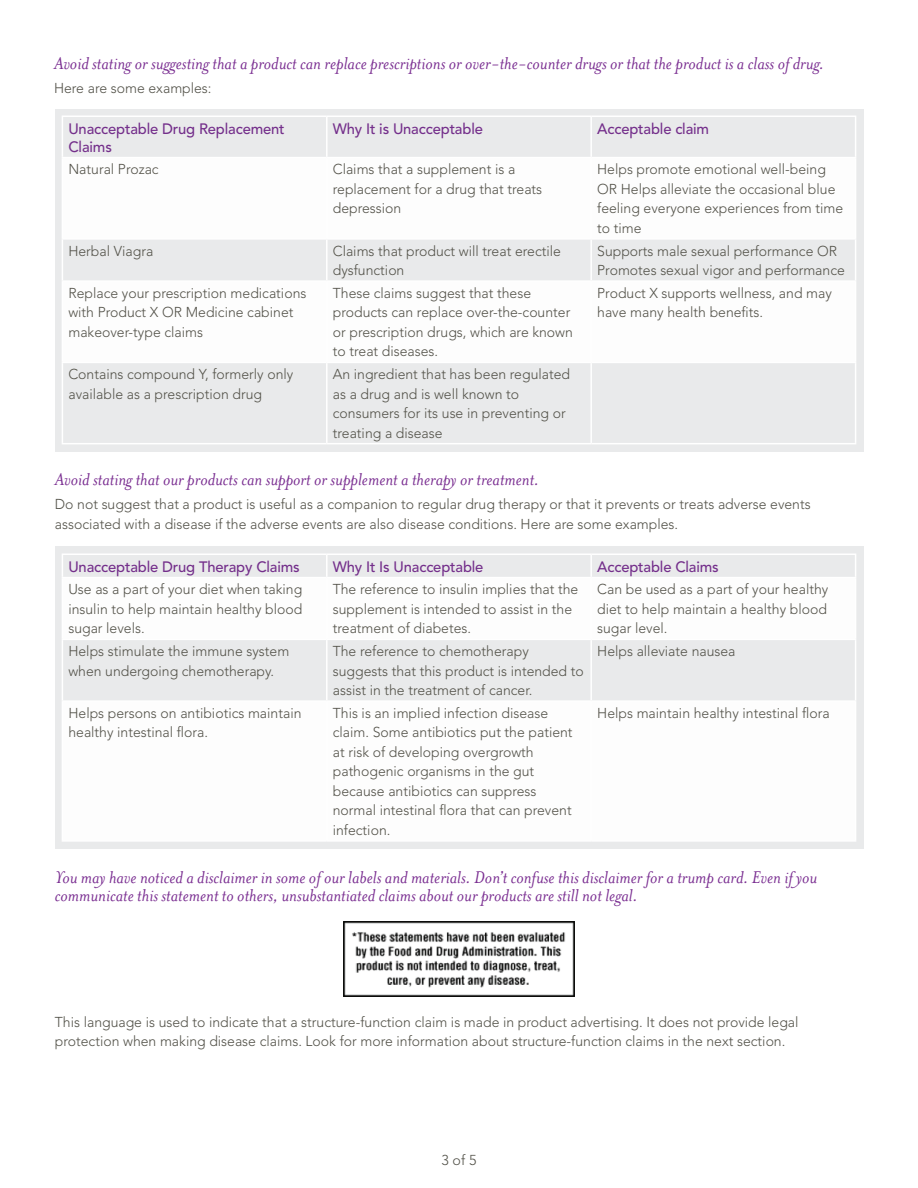
<style>
.page{position:relative;width:918px;height:1188px;background:#fff}
.page>*{position:absolute;margin:0;border:0;box-sizing:border-box;transform-origin:0 0}
.t1{font:italic 19.5px/18px "Mrs Eaves OT";color:#7a2e91}
.t2{font:500 15px/18px "Avenir LT Std";letter-spacing:-.01em;color:#742f8b}
.t3{font:300 14.25px/19.5px "Avenir LT Std";color:#535249}
</style>
<div class="page">
<div style="left:55px;top:546px;width:808px;height:303px;background:#e9eaeb"></div>
<div style="left:55px;top:109px;width:808px;height:343px;background:#e9eaeb"></div>
<svg style="left:63px;top:158px;width:792px;height:204px;fill:#fdfdfd"></svg>
<hr style="left:62px;top:116px;width:265px;height:1px;background:#fff">
<hr style="left:62px;top:117px;width:1px;height:40px;background:#fff">
<hr style="left:327px;top:116px;width:264px;height:1px;background:#fff">
<hr style="left:326px;top:117px;width:2px;height:40px;background:#fff">
<hr style="left:591px;top:116px;width:265px;height:1px;background:#fff">
<hr style="left:590px;top:117px;width:2px;height:40px;background:#fff">
<hr style="left:855px;top:117px;width:1px;height:40px;background:#fff">
<hr style="left:62px;top:157px;width:265px;height:1px;background:#fff">
<hr style="left:62px;top:158px;width:1px;height:80px;background:#fff">
<hr style="left:327px;top:157px;width:264px;height:1px;background:#fff">
<hr style="left:326px;top:158px;width:2px;height:80px;background:#fff">
<hr style="left:591px;top:157px;width:265px;height:1px;background:#fff">
<hr style="left:590px;top:158px;width:2px;height:80px;background:#fff">
<hr style="left:855px;top:158px;width:1px;height:80px;background:#fff">
<hr style="left:62px;top:238px;width:265px;height:2px;background:#fff">
<hr style="left:62px;top:240px;width:1px;height:40px;background:#fff">
<hr style="left:327px;top:238px;width:264px;height:2px;background:#fff">
<hr style="left:326px;top:240px;width:2px;height:40px;background:#fff">
<hr style="left:591px;top:238px;width:265px;height:2px;background:#fff">
<hr style="left:590px;top:240px;width:2px;height:40px;background:#fff">
<hr style="left:855px;top:240px;width:1px;height:40px;background:#fff">
<hr style="left:62px;top:280px;width:265px;height:2px;background:#fff">
<hr style="left:62px;top:282px;width:1px;height:80px;background:#fff">
<hr style="left:327px;top:280px;width:264px;height:2px;background:#fff">
<hr style="left:326px;top:282px;width:2px;height:80px;background:#fff">
<hr style="left:591px;top:280px;width:265px;height:2px;background:#fff">
<hr style="left:590px;top:282px;width:2px;height:80px;background:#fff">
<hr style="left:855px;top:282px;width:1px;height:80px;background:#fff">
<hr style="left:62px;top:362px;width:265px;height:1px;background:#fff">
<hr style="left:62px;top:363px;width:1px;height:80px;background:#fff">
<hr style="left:327px;top:362px;width:264px;height:1px;background:#fff">
<hr style="left:326px;top:363px;width:2px;height:80px;background:#fff">
<hr style="left:591px;top:362px;width:265px;height:1px;background:#fff">
<hr style="left:590px;top:363px;width:2px;height:80px;background:#fff">
<hr style="left:855px;top:363px;width:1px;height:80px;background:#fff">
<hr style="left:62px;top:443px;width:265px;height:1px;background:#fff">
<hr style="left:327px;top:443px;width:264px;height:1px;background:#fff">
<hr style="left:591px;top:443px;width:265px;height:1px;background:#fff">
<svg style="left:63px;top:578px;width:792px;height:262px;fill:#fdfdfd"></svg>
<hr style="left:62px;top:554px;width:265px;height:1px;background:#fff">
<svg style="left:62px;top:555px;width:1px;height:22px"></svg>
<hr style="left:327px;top:554px;width:264px;height:1px;background:#fff">
<hr style="left:326px;top:555px;width:2px;height:22px;background:#fff">
<hr style="left:591px;top:554px;width:265px;height:1px;background:#fff">
<hr style="left:590px;top:555px;width:2px;height:22px;background:#fff">
<svg style="left:855px;top:555px;width:1px;height:22px"></svg>
<hr style="left:62px;top:577px;width:265px;height:1px;background:#fff">
<hr style="left:62px;top:578px;width:1px;height:61px;background:#fff">
<hr style="left:327px;top:577px;width:264px;height:1px;background:#fff">
<hr style="left:326px;top:578px;width:2px;height:61px;background:#fff">
<hr style="left:591px;top:577px;width:265px;height:1px;background:#fff">
<hr style="left:590px;top:578px;width:2px;height:61px;background:#fff">
<hr style="left:855px;top:578px;width:1px;height:61px;background:#fff">
<hr style="left:62px;top:639px;width:265px;height:1px;background:#fff">
<hr style="left:62px;top:640px;width:1px;height:60px;background:#fff">
<hr style="left:327px;top:639px;width:264px;height:1px;background:#fff">
<hr style="left:326px;top:640px;width:2px;height:60px;background:#fff">
<hr style="left:591px;top:639px;width:265px;height:1px;background:#fff">
<hr style="left:590px;top:640px;width:2px;height:60px;background:#fff">
<hr style="left:855px;top:640px;width:1px;height:60px;background:#fff">
<hr style="left:62px;top:700px;width:265px;height:2px;background:#fff">
<hr style="left:62px;top:702px;width:1px;height:138px;background:#fff">
<hr style="left:327px;top:700px;width:264px;height:2px;background:#fff">
<hr style="left:326px;top:702px;width:2px;height:138px;background:#fff">
<hr style="left:591px;top:700px;width:265px;height:2px;background:#fff">
<hr style="left:590px;top:702px;width:2px;height:138px;background:#fff">
<hr style="left:855px;top:702px;width:1px;height:138px;background:#fff">
<hr style="left:62px;top:840px;width:265px;height:2px;background:#fff">
<hr style="left:327px;top:840px;width:264px;height:2px;background:#fff">
<hr style="left:591px;top:840px;width:265px;height:2px;background:#fff">
<img style="left:343px;top:922px;width:232px;height:75px">
<h1 class="t1" style="left:54px;top:54px;width:772px">Avoid stating or suggesting that a product can replace prescriptions or over-the-counter drugs or that the product is a class of drug.</h1>
<p class="t3" style="left:54px;top:78px;width:159px">Here are some examples:</p>
<p class="t2" style="left:68px;top:120px;width:218px">Unacceptable Drug Replacement<br>Claims</p>
<p class="t2" style="left:333px;top:120px;width:152px">Why It is Unacceptable</p>
<p class="t2" style="left:597px;top:120px;width:113px">Acceptable claim</p>
<p class="t3" style="left:68px;top:160px;width:92px">Natural Prozac</p>
<p class="t3" style="left:333px;top:160px;width:211px">Claims that a supplement is a replacement for a drug that treats depression</p>
<p class="t3" style="left:597px;top:160px;width:248px">Helps promote emotional well-being<br>OR Helps alleviate the occasional blue feeling everyone experiences from time to time</p>
<p class="t3" style="left:68px;top:241px;width:86px">Herbal Viagra</p>
<p class="t3" style="left:333px;top:241px;width:230px">Claims that product will treat erectile dysfunction</p>
<p class="t3" style="left:597px;top:241px;width:249px">Supports male sexual performance OR<br>Promotes sexual vigor and performance</p>
<p class="t3" style="left:68px;top:283px;width:240px">Replace your prescription medications with Product X OR Medicine cabinet makeover-type claims</p>
<p class="t3" style="left:333px;top:283px;width:242px">These claims suggest that these products can replace over-the-counter or prescription drugs, which are known to treat diseases.</p>
<p class="t3" style="left:597px;top:283px;width:236px">Product X supports wellness, and may have many health benefits.</p>
<p class="t3" style="left:68px;top:364px;width:226px">Contains compound Y, formerly only available as a prescription drug</p>
<p class="t3" style="left:333px;top:364px;width:239px">An ingredient that has been regulated as a drug and is well known to consumers for its use in preventing or treating a disease</p>
<h1 class="t1" style="left:55px;top:471px;width:486px">Avoid stating that our products can support or supplement a therapy or treatment.</h1>
<p class="t3" style="left:55px;top:495px;width:757px">Do not suggest that a product is useful as a companion to regular drug therapy or that it prevents or treats adverse events associated with a disease if the adverse events are also disease conditions. Here are some examples.</p>
<p class="t2" style="left:68px;top:558px;width:233px">Unacceptable Drug Therapy Claims</p>
<p class="t2" style="left:333px;top:558px;width:152px">Why It Is Unacceptable</p>
<p class="t2" style="left:597px;top:558px;width:123px">Acceptable Claims</p>
<p class="t3" style="left:68px;top:580px;width:235px;text-align:justify">Use as a part of your diet when taking insulin to help maintain healthy blood sugar levels.</p>
<p class="t3" style="left:333px;top:580px;width:247px">The reference to insulin implies that the supplement is intended to assist in the treatment of diabetes.</p>
<p class="t3" style="left:597px;top:580px;width:233px;text-align:justify">Can be used as a part of your healthy diet to help maintain a healthy blood sugar level.</p>
<p class="t3" style="left:68px;top:641px;width:222px">Helps stimulate the immune system when undergoing chemotherapy.</p>
<p class="t3" style="left:333px;top:641px;width:253px">The reference to chemotherapy suggests that this product is intended to assist in the treatment of cancer.</p>
<p class="t3" style="left:597px;top:641px;width:140px">Helps alleviate nausea</p>
<p class="t3" style="left:68px;top:703px;width:235px">Helps persons on antibiotics maintain healthy intestinal flora.</p>
<p class="t3" style="left:333px;top:703px;width:241px">This is an implied infection disease claim. Some antibiotics put the patient at risk of developing overgrowth pathogenic organisms in the gut because antibiotics can suppress normal intestinal flora that can prevent infection.</p>
<p class="t3" style="left:597px;top:703px;width:234px">Helps maintain healthy intestinal flora</p>
<h1 class="t1" style="left:55px;top:869px;width:764px">You may have noticed a disclaimer in some of our labels and materials. Don’t confuse this disclaimer for a trump card. Even if you communicate this statement to others, unsubstantiated claims about our products are still not legal.</h1>
<p class="t3" style="left:55px;top:1012px;width:745px">This language is used to indicate that a structure-function claim is made in product advertising. It does not provide legal protection when making disease claims. Look for more information about structure-function claims in the next section.</p>
<p class="t3" style="left:442px;top:1151px;width:36px">3 of 5</p>
</div>
